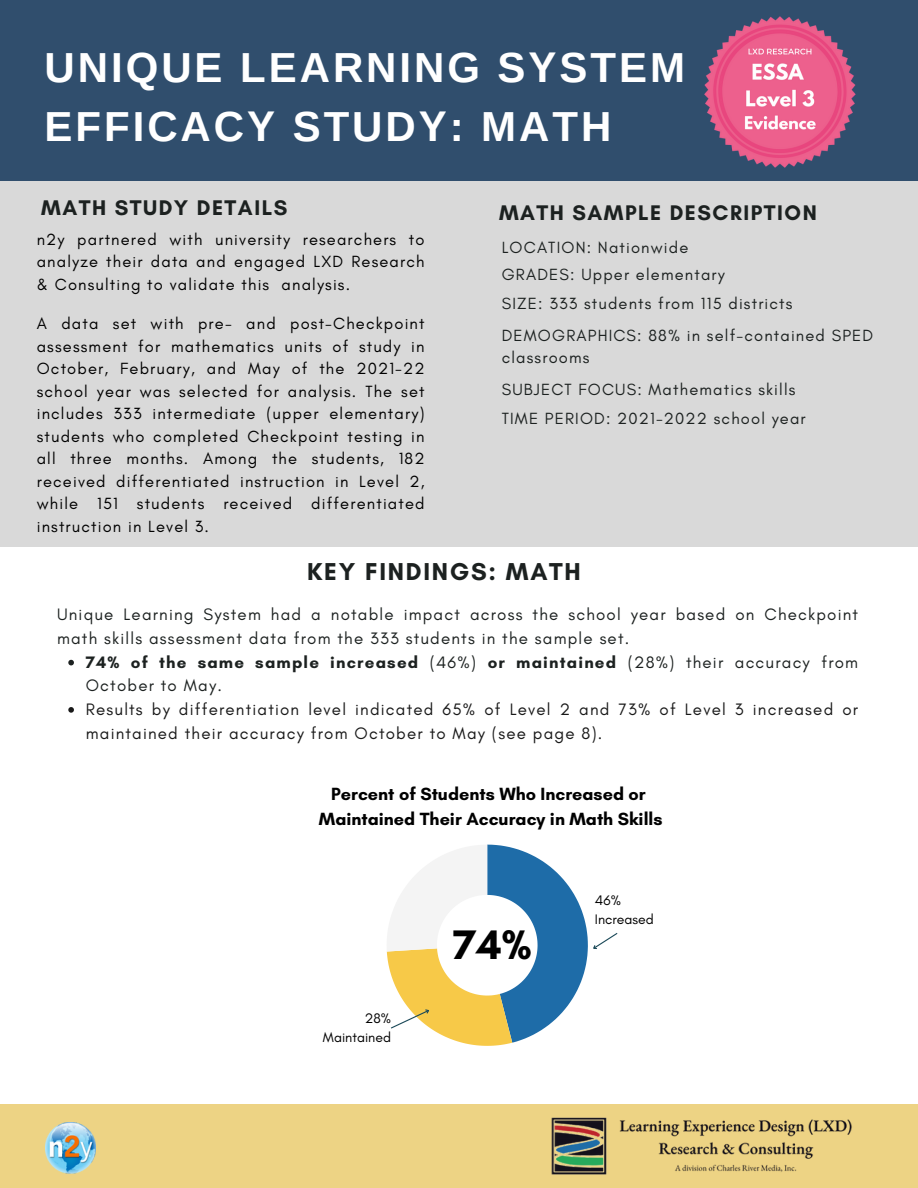
<style>
.page{position:relative;width:918px;height:1188px;background:#fff}
.page>*{position:absolute;margin:0;border:0;box-sizing:border-box;transform-origin:0 0}
.t1{font:700 42px/58.5px "Arimo";letter-spacing:.07em;color:#fff}
.t2{font:700 42px "Glacial Indifference";color:#000}
.t3{font:700 24.9px "Glacial Indifference";letter-spacing:.07em;color:#1c2120}
.t4{font:700 21.6px "Glacial Indifference";letter-spacing:.07em;color:#1c2120}
.t5{font:700 18px/24.8px "Glacial Indifference";color:#000;text-align:center}
.t6{font:16.95px/23.7px "Glacial Indifference";letter-spacing:.07em;color:#1c2120}
.t7{font:16.95px/23.7px "Glacial Indifference";letter-spacing:.07em;color:#191919}
.t8{font:16.5px/22.5px "Glacial Indifference";letter-spacing:.07em;color:#000;text-align:justify}
.t9{font:16.5px/22.5px "Glacial Indifference";letter-spacing:.07em;color:#1c2120}
.t10{font:14.1px "Glacial Indifference";color:#000}
.s1{font-weight:700}
</style>
<div class="page">
<div style="left:0;top:0;width:918px;height:187px;background:#304e6d"></div>
<div style="left:0;top:1104px;width:918px;height:84px;background:#edd384"></div>
<div style="left:0;top:182px;width:918px;height:365px;background:#d9d9d9"></div>
<img style="left:551px;top:1117px;width:301px;height:58px">
<svg style="left:68px;top:660px;width:6px;height:5px"></svg>
<svg style="left:68px;top:707px;width:6px;height:6px"></svg>
<img style="left:704px;top:16px;width:152px;height:152px">
<img style="left:45px;top:1123px;width:51px;height:50px">
<svg style="left:387px;top:845px;width:231px;height:201px"></svg>
<h6 class="t1" style="left:45px;top:39px;width:642px">UNIQUE LEARNING SYSTEM<br>EFFICACY STUDY: MATH</h6>
<h6 class="t4" style="left:41px;top:194px;width:248px">MATH STUDY DETAILS</h6>
<h6 class="t4" style="left:499px;top:199px;width:319px">MATH SAMPLE DESCRIPTION</h6>
<h3 class="t8" style="left:37px;top:228px;width:389px">n2y partnered with university researchers to analyze their data and engaged LXD Research &amp; Consulting to validate this analysis.</h3>
<h6 class="t8" style="left:37px;top:312px;width:389px">A data set with pre- and post-Checkpoint assessment for mathematics units of study in October, February, and May of the 2021-22 school year was selected for analysis. The set includes 333 intermediate (upper elementary) students who completed Checkpoint testing in all three months. Among the students, 182 received differentiated instruction in Level 2, while 151 students received differentiated instruction in Level 3.</h6>
<h6 class="t9" style="left:502px;top:236px;width:188px">LOCATION: Nationwide</h6>
<h6 class="t9" style="left:502px;top:263px;width:225px">GRADES: Upper elementary</h6>
<h6 class="t9" style="left:502px;top:292px;width:292px">SIZE: 333 students from 115 districts</h6>
<h6 class="t9" style="left:502px;top:324px;width:373px">DEMOGRAPHICS: 88% in self-contained SPED classrooms</h6>
<h2 class="t9" style="left:502px;top:378px;width:295px">SUBJECT FOCUS: Mathematics skills</h2>
<p class="t9" style="left:502px;top:407px;width:305px">TIME PERIOD: 2021-2022 school year</p>
<p class="t3" style="left:307px;top:557px;width:275px">KEY FINDINGS: MATH</p>
<h4 class="t6" style="left:57px;top:603px;width:803px">Unique Learning System had a notable impact across the school year based on Checkpoint math skills assessment data from the 333 students in the sample set.</h4>
<h4 class="t6" style="left:86px;top:650px;width:774px"><span class="s1">74% of the same sample increased</span> (46%) <span class="s1">or maintained</span> (28%) their accuracy from<br>October to May.</h4>
<h6 class="t7" style="left:86px;top:697px;width:774px">Results by differentiation level indicated 65% of Level 2 and 73% of Level 3 increased or maintained their accuracy from October to May (see page 8).</h6>
<h5 class="t5" style="left:319px;top:782px;width:345px">Percent of Students Who Increased or<br>Maintained Their Accuracy in Math Skills</h5>
<p class="t10" style="left:365px;top:1010px;width:28px">28%</p>
<p class="t10" style="left:323px;top:1029px;width:70px">Maintained</p>
<p class="t2" style="left:453px;top:919px;width:80px">74%</p>
<p class="t10" style="left:595px;top:891px;width:27px">46%</p>
<p class="t10" style="left:595px;top:910px;width:60px">Increased</p>
</div>
